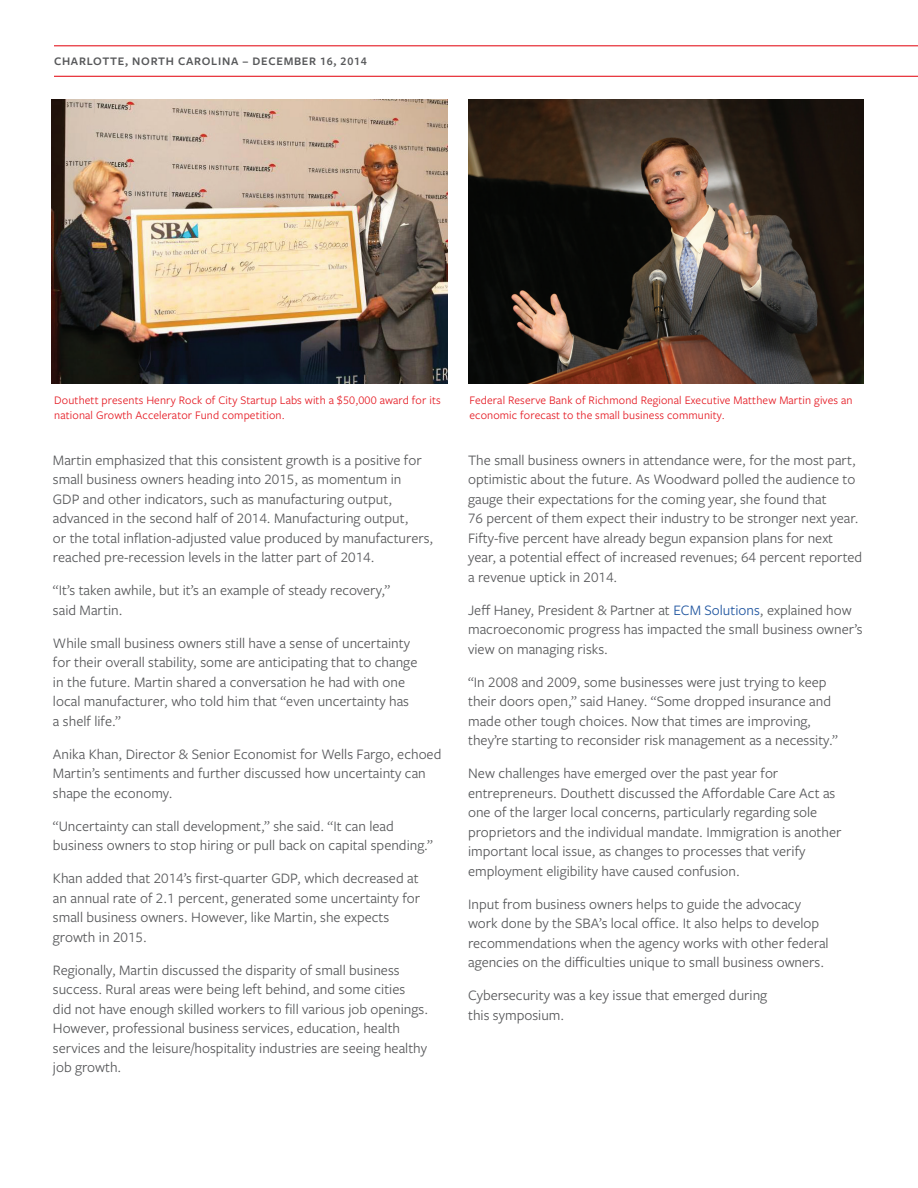
<style>
.page{position:relative;width:918px;height:1188px;background:#fff}
.page>*{position:absolute;margin:0;border:0;box-sizing:border-box;transform-origin:0 0}
.Body_copy{font:15px/19.5px "Freight Sans Pro";color:#57585a}
.Body_copy-2{font:12px/15px "Freight Sans Pro";letter-spacing:.01em;color:#e51a23}
.Sub-title_1_line{font:600 12px "Freight Sans Pro";letter-spacing:.06em;color:#57585a}
.s1{color:#2156a0}
</style>
<div class="page">
<hr style="left:54px;top:45px;width:864px;height:1px;background:#e51a23">
<hr style="left:54px;top:76px;width:864px;height:1px;background:#e51a23">
<img style="left:52px;top:99px;width:396px;height:284px">
<img style="left:468px;top:99px;width:396px;height:284px">
<p class="Sub-title_1_line" style="left:54px;top:53px;width:314px">CHARLOTTE, NORTH CAROLINA – DECEMBER 16, 2014</p>
<p class="Body_copy-2" style="left:54px;top:392px;width:388px">Douthett presents Henry Rock of City Startup Labs with a $50,000 award for its national Growth Accelerator Fund competition.</p>
<p class="Body_copy-2" style="left:469px;top:392px;width:385px">Federal Reserve Bank of Richmond Regional Executive Matthew Martin gives an economic forecast to the small business community.</p>
<p class="Body_copy" style="left:53px;top:449px;width:382px">Martin emphasized that this consistent growth is a positive for small business owners heading into 2015, as momentum in<br>GDP and other indicators, such as manufacturing output, advanced in the second half of 2014. Manufacturing output,<br>or the total inflation-adjusted value produced by manufacturers, reached pre-recession levels in the latter part of 2014.</p>
<p class="Body_copy" style="left:53px;top:580px;width:339px">“It’s taken awhile, but it’s an example of steady recovery,” said Martin.</p>
<p class="Body_copy" style="left:53px;top:632px;width:366px">While small business owners still have a sense of uncertainty for their overall stability, some are anticipating that to change in the future. Martin shared a conversation he had with one local manufacturer, who told him that “even uncertainty has a shelf life.”</p>
<p class="Body_copy" style="left:53px;top:743px;width:390px">Anika Khan, Director &amp; Senior Economist for Wells Fargo, echoed<br>Martin’s sentiments and further discussed how uncertainty can shape the economy.</p>
<p class="Body_copy" style="left:53px;top:815px;width:381px">“Uncertainty can stall development,” she said. “It can lead business owners to stop hiring or pull back on capital spending.”</p>
<p class="Body_copy" style="left:53px;top:868px;width:369px">Khan added that 2014’s first-quarter GDP, which decreased at an annual rate of 2.1 percent, generated some uncertainty for small business owners. However, like Martin, she expects growth in 2015.</p>
<p class="Body_copy" style="left:53px;top:959px;width:377px">Regionally, Martin discussed the disparity of small business success. Rural areas were being left behind, and some cities<br>did not have enough skilled workers to fill various job openings.<br>However, professional business services, education, health services and the leisure/hospitality industries are seeing healthy job growth.</p>
<p class="Body_copy" style="left:468px;top:449px;width:396px">The small business owners in attendance were, for the most part, optimistic about the future. As Woodward polled the audience to gauge their expectations for the coming year, she found that<br>76 percent of them expect their industry to be stronger next year.<br>Fifty-five percent have already begun expansion plans for next year, a potential effect of increased revenues; 64 percent reported a revenue uptick in 2014.</p>
<p class="Body_copy" style="left:468px;top:599px;width:396px">Jeff Haney, President &amp; Partner at <span class="s1">ECM Solutions</span>, explained how macroeconomic progress has impacted the small business owner’s view on managing risks.</p>
<p class="Body_copy" style="left:468px;top:671px;width:371px">“In 2008 and 2009, some businesses were just trying to keep their doors open,” said Haney. “Some dropped insurance and made other tough choices. Now that times are improving, they’re starting to reconsider risk management as a necessity.”</p>
<p class="Body_copy" style="left:468px;top:763px;width:375px">New challenges have emerged over the past year for entrepreneurs. Douthett discussed the Affordable Care Act as one of the larger local concerns, particularly regarding sole proprietors and the individual mandate. Immigration is another important local issue, as changes to processes that verify employment eligibility have caused confusion.</p>
<p class="Body_copy" style="left:468px;top:893px;width:362px">Input from business owners helps to guide the advocacy work done by the SBA’s local office. It also helps to develop recommendations when the agency works with other federal agencies on the difficulties unique to small business owners.</p>
<p class="Body_copy" style="left:468px;top:985px;width:301px">Cybersecurity was a key issue that emerged during this symposium.</p>
</div>
